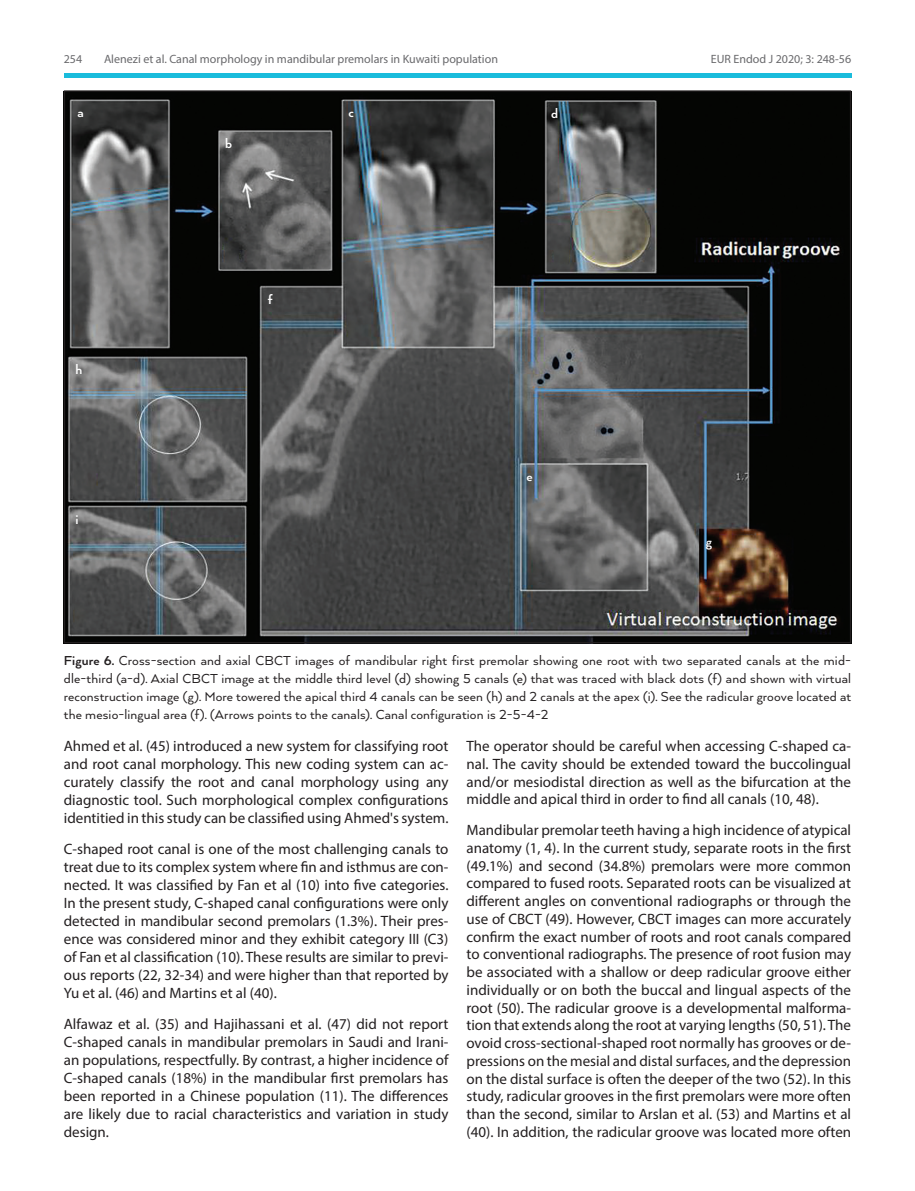
<style>
.page{position:relative;width:915px;height:1191px;background:#fff}
.page>*{position:absolute;margin:0;border:0;box-sizing:border-box;transform-origin:0 0}
.t1{font:15px/17.7px "Myriad Pro";color:#231f20;text-align:justify}
.t2{font:15px/18px "Arquitecta";letter-spacing:.01em;color:#231f20;text-align:justify}
.t3{font:700 15px "Arquitecta";color:#fff}
.t4{font:12px "Myriad Pro";color:#69696c}
.s1{font-weight:700}
</style>
<div class="page">
<div style="left:64px;top:73px;width:786px;height:5px;background:#1abcdc"></div>
<img style="left:66px;top:92px;width:782px;height:549px">
<p class="t4" style="left:64px;top:52px;width:20px">254</p>
<p class="t4" style="left:104px;top:52px;width:395px">Alenezi et al. Canal morphology in mandibular premolars in Kuwaiti population</p>
<p class="t4" style="left:710px;top:52px;width:142px">EUR Endod J 2020; 3: 248-56</p>
<p class="t3" style="left:77px;top:103px;width:8px">a</p>
<p class="t3" style="left:75px;top:360px;width:8px">h</p>
<p class="t3" style="left:75px;top:510px;width:5px">i</p>
<p class="t3" style="left:225px;top:134px;width:9px">b</p>
<p class="t3" style="left:267px;top:290px;width:6px">f</p>
<p class="t3" style="left:348px;top:103px;width:7px">c</p>
<p class="t3" style="left:551px;top:104px;width:9px">d</p>
<p class="t3" style="left:526px;top:467px;width:8px">e</p>
<p class="t3" style="left:705px;top:532px;width:8px">g</p>
<p class="t2" style="left:64px;top:650px;width:788px"><span class="s1">Figure 6.</span> Cross-section and axial CBCT images of mandibular right first premolar showing one root with two separated canals at the mid&shy;dle-third (a-d). Axial CBCT image at the middle third level (d) showing 5 canals (e) that was traced with black dots (f) and shown with virtual reconstruction image (g). More towered the apical third 4 canals can be seen (h) and 2 canals at the apex (i). See the radicular groove located at the mesio-lingual area (f). (Arrows points to the canals). Canal configuration is 2-5-4-2</p>
<p class="t1" style="left:64px;top:737px;width:386px">Ahmed et al. (45) introduced a new system for classifying root and root canal morphology. This new coding system can ac&shy;curately classify the root and canal morphology using any diagnostic tool. Such morphological complex configurations identitied in this study can be classified using Ahmed's system.</p>
<p class="t1" style="left:64px;top:839px;width:386px">C-shaped root canal is one of the most challenging canals to treat due to its complex system where fin and isthmus are con&shy;nected. It was classified by Fan et al (10) into five categories.<br>In the present study, C-shaped canal configurations were only detected in mandibular second premolars (1.3%). Their pres&shy;ence was considered minor and they exhibit category III (C3) of Fan et al classification (10). These results are similar to previ&shy;ous reports (22, 32-34) and were higher than that reported by Yu et al. (46) and Martins et al (40).</p>
<p class="t1" style="left:64px;top:1014px;width:386px">Alfawaz et al. (35) and Hajihassani et al. (47) did not report C-shaped canals in mandibular premolars in Saudi and Irani&shy;an populations, respectfully. By contrast, a higher incidence of C-shaped canals (18%) in the mandibular first premolars has been reported in a Chinese population (11). The differences are likely due to racial characteristics and variation in study design.</p>
<p class="t1" style="left:466px;top:737px;width:386px">The operator should be careful when accessing C-shaped ca&shy;nal. The cavity should be extended toward the buccolingual and/or mesiodistal direction as well as the bifurcation at the middle and apical third in order to find all canals (10, 48).</p>
<p class="t1" style="left:466px;top:821px;width:386px">Mandibular premolar teeth having a high incidence of atypical anatomy (1, 4). In the current study, separate roots in the first (49.1%) and second (34.8%) premolars were more common compared to fused roots. Separated roots can be visualized at different angles on conventional radiographs or through the use of CBCT (49). However, CBCT images can more accurately confirm the exact number of roots and root canals compared to conventional radiographs. The presence of root fusion may be associated with a shallow or deep radicular groove either individually or on both the buccal and lingual aspects of the root (50). The radicular groove is a developmental malforma&shy;tion that extends along the root at varying lengths (50, 51). The ovoid cross-sectional-shaped root normally has grooves or de&shy;pressions on the mesial and distal surfaces, and the depression on the distal surface is often the deeper of the two (52). In this study, radicular grooves in the first premolars were more often than the second, similar to Arslan et al. (53) and Martins et al (40). In addition, the radicular groove was located more often</p>
</div>
